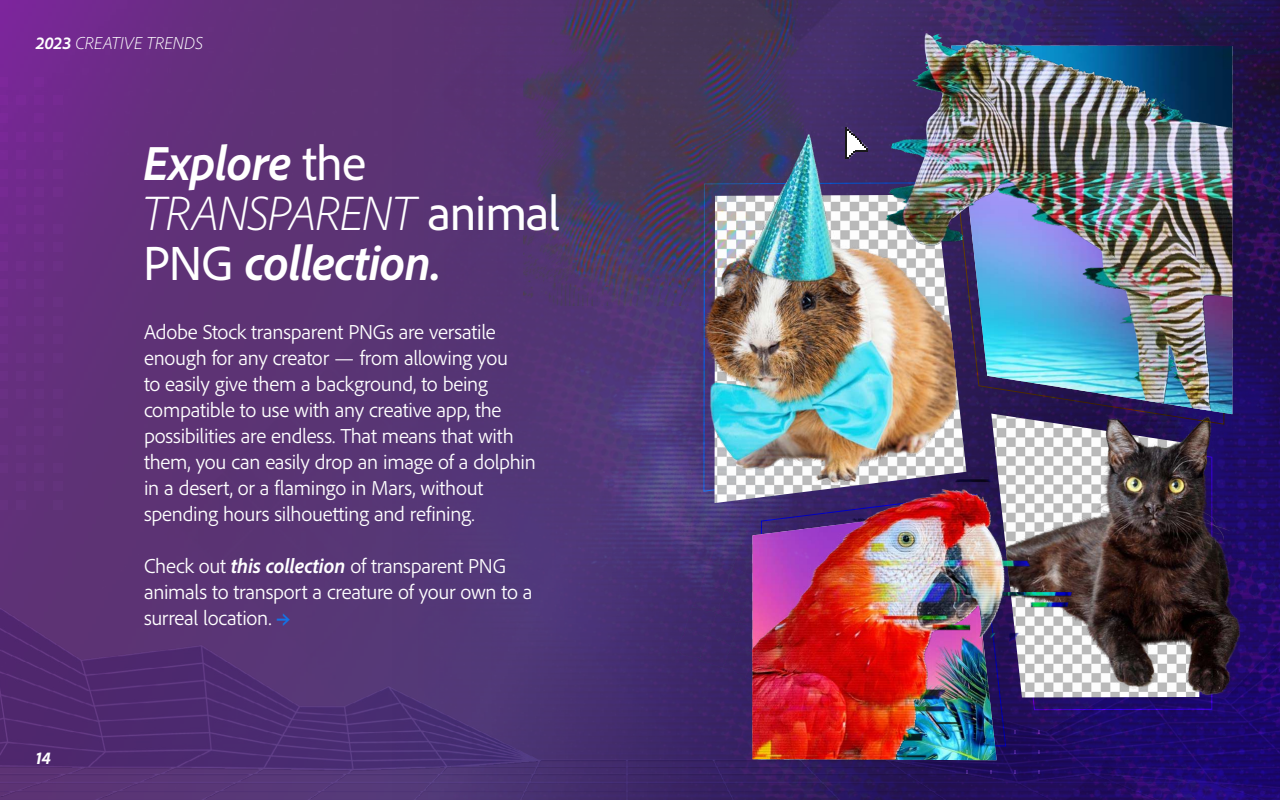
<style>
.page{position:relative;width:1280px;height:800px;background:#fff}
.page>*{position:absolute;margin:0;border:0;box-sizing:border-box;transform-origin:0 0}
.t1{font:italic 700 50px/50px "Adobe Clean";letter-spacing:-.015em;color:#fff}
.t2{font:300 21px/26px "Adobe Clean";letter-spacing:-.015em;color:#fff}
.t3{font:italic 300 18px "Adobe Clean";letter-spacing:.01em;color:#fff}
.t4{font:italic 800 18px "Adobe Clean";color:#fff}
.s1{font-weight:700}
.s2{font-weight:400;font-style:normal}
.s3{font-weight:300}
.s4{font-weight:700;font-style:italic}
.s5{font-weight:900;color:#1373e6}
</style>
<div class="page">
<img style="left:0;top:0;width:1280px;height:598px">
<img style="left:0;top:598px;width:1280px;height:202px">
<div style="left:676px;top:608px;width:76px;height:102px;background:#3c2669"></div>
<img style="left:699px;top:128px;width:267px;height:309px">
<svg style="left:1079px;top:697px;width:134px;height:14px;background:#210a75"></svg>
<img style="left:991px;top:413px;width:257px;height:284px">
<svg style="left:845px;top:127px;width:23px;height:32px"></svg>
<img style="left:752px;top:437px;width:327px;height:323px">
<svg style="left:942px;top:414px;width:283px;height:11px;background:#4b3c6b"></svg>
<img style="left:868px;top:18px;width:364px;height:396px">
<img style="left:554px;top:334px;width:274px;height:274px">
<img style="left:1106px;top:0;width:174px;height:175px">
<img style="left:523px;top:0;width:281px;height:306px">
<div style="left:53px;top:353px;width:9px;height:9px;background:#673281"></div>
<div style="left:35px;top:353px;width:9px;height:9px;background:#683182"></div>
<div style="left:16px;top:353px;width:10px;height:9px;background:#6a3084"></div>
<div style="left:53px;top:335px;width:9px;height:9px;background:#683182"></div>
<div style="left:35px;top:335px;width:9px;height:9px;background:#693183"></div>
<div style="left:53px;top:316px;width:9px;height:9px;background:#693182"></div>
<div style="left:35px;top:316px;width:9px;height:9px;background:#6a3084"></div>
<div style="left:16px;top:316px;width:10px;height:9px;background:#6c2f87"></div>
<div style="left:53px;top:298px;width:9px;height:9px;background:#693183"></div>
<div style="left:35px;top:298px;width:9px;height:9px;background:#6b3085"></div>
<div style="left:35px;top:279px;width:9px;height:10px;background:#6c2f87"></div>
<div style="left:16px;top:279px;width:10px;height:10px;background:#6e2e89"></div>
<div style="left:53px;top:261px;width:9px;height:9px;background:#6b3085"></div>
<div style="left:35px;top:261px;width:9px;height:9px;background:#6d2f88"></div>
<div style="left:16px;top:261px;width:10px;height:9px;background:#702e8b"></div>
<div style="left:53px;top:243px;width:9px;height:9px;background:#6c2f87"></div>
<div style="left:35px;top:243px;width:9px;height:9px;background:#6e2e89"></div>
<div style="left:53px;top:224px;width:9px;height:9px;background:#6d2f88"></div>
<div style="left:35px;top:224px;width:9px;height:9px;background:#702e8b"></div>
<div style="left:16px;top:224px;width:10px;height:9px;background:#722d8d"></div>
<div style="left:35px;top:206px;width:9px;height:9px;background:#712d8c"></div>
<div style="left:16px;top:206px;width:10px;height:9px;background:#732b8f"></div>
<div style="left:53px;top:187px;width:9px;height:10px;background:#702e8b"></div>
<div style="left:35px;top:187px;width:9px;height:10px;background:#722d8e"></div>
<div style="left:16px;top:187px;width:10px;height:10px;background:#742b90"></div>
<div style="left:53px;top:169px;width:9px;height:9px;background:#712d8c"></div>
<div style="left:35px;top:169px;width:9px;height:9px;background:#732b8f"></div>
<div style="left:16px;top:169px;width:10px;height:9px;background:#752a92"></div>
<div style="left:53px;top:151px;width:9px;height:9px;background:#722d8e"></div>
<div style="left:16px;top:151px;width:10px;height:9px;background:#762a93"></div>
<div style="left:53px;top:132px;width:9px;height:9px;background:#742b8f"></div>
<div style="left:35px;top:132px;width:9px;height:9px;background:#752a92"></div>
<div style="left:16px;top:132px;width:10px;height:9px;background:#782995"></div>
<div style="left:35px;top:114px;width:9px;height:9px;background:#762a93"></div>
<div style="left:53px;top:96px;width:9px;height:9px;background:#762a92"></div>
<div style="left:35px;top:96px;width:9px;height:9px;background:#782995"></div>
<div style="left:16px;top:96px;width:10px;height:9px;background:#7a2998"></div>
<div style="left:35px;top:77px;width:9px;height:9px;background:#792a97"></div>
<div style="left:53px;top:500px;width:9px;height:9px;background:#62347b"></div>
<div style="left:16px;top:500px;width:10px;height:9px;background:#64337e"></div>
<div style="left:53px;top:482px;width:9px;height:9px;background:#63337c"></div>
<div style="left:35px;top:482px;width:9px;height:9px;background:#64337d"></div>
<div style="left:16px;top:482px;width:10px;height:9px;background:#65327e"></div>
<div style="left:53px;top:463px;width:9px;height:9px;background:#63337c"></div>
<div style="left:35px;top:463px;width:9px;height:9px;background:#65337e"></div>
<div style="left:16px;top:463px;width:10px;height:9px;background:#66327f"></div>
<div style="left:35px;top:445px;width:9px;height:9px;background:#65327e"></div>
<div style="left:16px;top:445px;width:10px;height:9px;background:#663280"></div>
<div style="left:53px;top:427px;width:9px;height:9px;background:#65337e"></div>
<div style="left:35px;top:427px;width:9px;height:9px;background:#66327f"></div>
<div style="left:16px;top:427px;width:10px;height:9px;background:#673281"></div>
<div style="left:53px;top:408px;width:9px;height:9px;background:#65327f"></div>
<div style="left:35px;top:408px;width:9px;height:9px;background:#673280"></div>
<div style="left:53px;top:390px;width:9px;height:9px;background:#66327f"></div>
<div style="left:35px;top:390px;width:9px;height:9px;background:#673281"></div>
<div style="left:16px;top:390px;width:10px;height:9px;background:#683182"></div>
<div style="left:35px;top:371px;width:9px;height:10px;background:#683182"></div>
<div style="left:16px;top:371px;width:10px;height:10px;background:#693183"></div>
<div style="left:0;top:353px;width:7px;height:9px;background:#6c2f86"></div>
<div style="left:0;top:335px;width:7px;height:9px;background:#6d2f88"></div>
<div style="left:0;top:316px;width:7px;height:9px;background:#6e2e89"></div>
<div style="left:0;top:298px;width:7px;height:9px;background:#702e8a"></div>
<div style="left:0;top:279px;width:7px;height:10px;background:#712d8c"></div>
<div style="left:0;top:261px;width:7px;height:9px;background:#722d8d"></div>
<div style="left:0;top:243px;width:7px;height:9px;background:#732b8e"></div>
<div style="left:0;top:224px;width:7px;height:9px;background:#742b90"></div>
<div style="left:0;top:187px;width:7px;height:10px;background:#762a93"></div>
<div style="left:0;top:169px;width:7px;height:9px;background:#772994"></div>
<div style="left:0;top:151px;width:7px;height:9px;background:#782995"></div>
<div style="left:0;top:132px;width:7px;height:9px;background:#792897"></div>
<div style="left:0;top:114px;width:7px;height:9px;background:#7b2999"></div>
<div style="left:0;top:96px;width:7px;height:9px;background:#7b2799"></div>
<div style="left:0;top:77px;width:7px;height:9px;background:#7e289b"></div>
<div style="left:0;top:500px;width:7px;height:9px;background:#66327f"></div>
<div style="left:0;top:463px;width:7px;height:9px;background:#673281"></div>
<div style="left:0;top:445px;width:7px;height:9px;background:#683181"></div>
<div style="left:0;top:408px;width:7px;height:9px;background:#693183"></div>
<div style="left:0;top:390px;width:7px;height:9px;background:#693183"></div>
<div style="left:0;top:371px;width:7px;height:10px;background:#6b3085"></div>
<p class="t3" style="left:36px;top:36px;width:169px"><span class="s1">2023</span> CREATIVE TRENDS</p>
<h1 class="t1" style="left:143px;top:142px;width:419px">Explore <span class="s2">the<br></span><span class="s3">TRANSPARENT</span> <span class="s2">animal<br>PNG</span> collection.</h1>
<p class="t4" style="left:36px;top:751px;width:17px">14</p>
<p class="t2" style="left:144px;top:321px;width:393px">Adobe Stock transparent PNGs are versatile enough for any creator — from allowing you<br>to easily give them a background, to being compatible to use with any creative app, the possibilities are endless. That means that with them, you can easily drop an image of a dolphin in a desert, or a flamingo in Mars, without spending hours silhouetting and refining.</p>
<p class="t2" style="left:144px;top:555px;width:390px">Check out <span class="s4">this collection</span> of transparent PNG animals to transport a creature of your own to a surreal location. <span class="s5">→</span></p>
</div>
